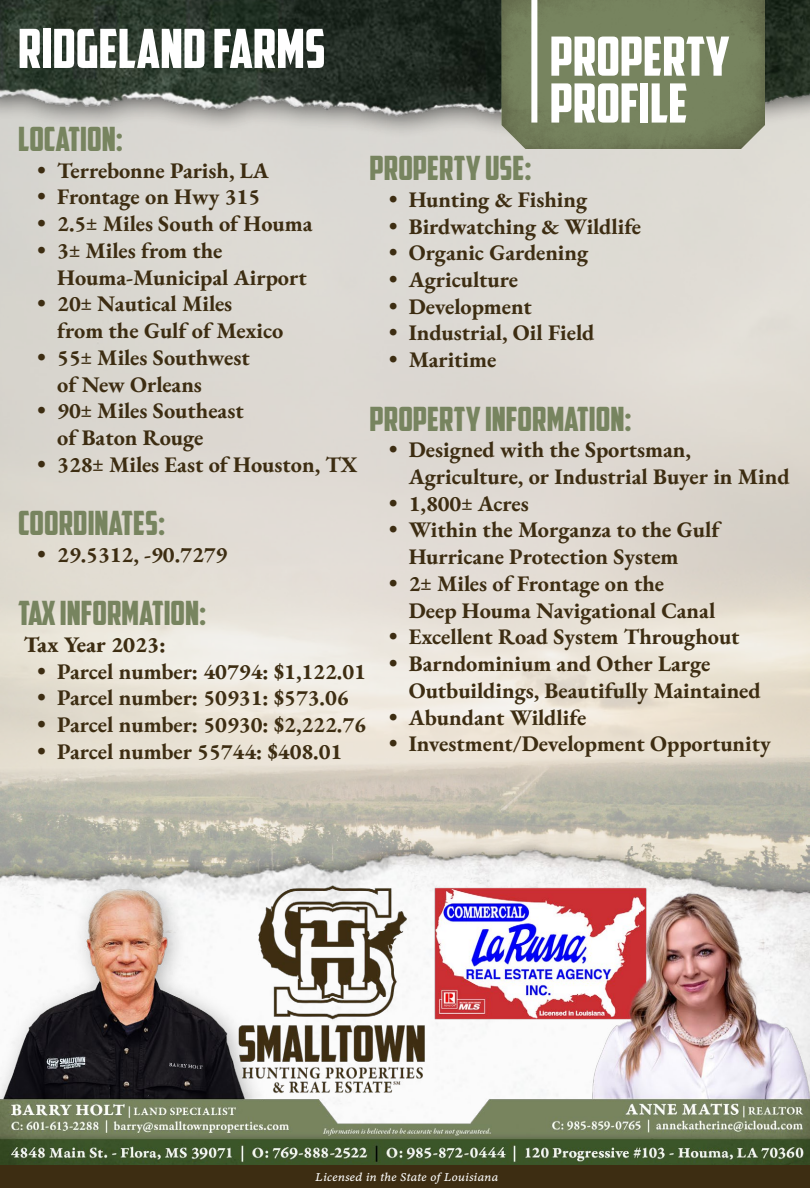
<style>
.page{position:relative;width:810px;height:1188px;background:#fff}
.page>*{position:absolute;margin:0;border:0;box-sizing:border-box;transform-origin:0 0}
.t1{font:54px/46.8px "American Captain";color:#fff}
.t2{font:33.4px "American Captain";color:#77845f}
.t3{font:22.2px/26.8px "EB Garamond";color:#3d2d12}
.t4{font:italic 12px "Minion Variable Concept";color:#fff}
</style>
<div class="page">
<img style="left:0;top:0;width:810px;height:169px">
<img style="left:502px;top:0;width:263px;height:149px">
<div style="left:531px;top:0;width:6px;height:123px;background:#fff"></div>
<img style="left:0;top:800px;width:810px;height:78px">
<img style="left:0;top:878px;width:810px;height:288px">
<div style="left:0;top:1166px;width:810px;height:22px;background:#3d2d12"></div>
<h1 class="t1" style="left:18px;top:25px;width:309px">RIDGELAND FARMS</h1>
<h1 class="t1" style="left:550px;top:33px;width:181px">PROPERTY<br>PROFILE</h1>
<h2 class="t2" style="left:18px;top:119px;width:107px">LOCATION:</h2>
<p class="t3" style="left:38px;top:157px;width:233px">• Terrebonne Parish, LA</p>
<p class="t3" style="left:38px;top:184px;width:224px">• Frontage on Hwy 315</p>
<p class="t3" style="left:38px;top:210px;width:277px">• 2.5± Miles South of Houma</p>
<p class="t3" style="left:57px;top:237px;width:251px;text-indent:-20px">• 3± Miles from the<br>Houma-Municipal Airport</p>
<p class="t3" style="left:57px;top:291px;width:228px;text-indent:-20px">• 20± Nautical Miles from the Gulf of Mexico</p>
<p class="t3" style="left:57px;top:344px;width:194px;text-indent:-20px">• 55± Miles Southwest of New Orleans</p>
<p class="t3" style="left:57px;top:398px;width:188px;text-indent:-20px">• 90± Miles Southeast of Baton Rouge</p>
<p class="t3" style="left:38px;top:451px;width:322px">• 328± Miles East of Houston, TX</p>
<h2 class="t2" style="left:18px;top:503px;width:149px">COORDINATES:</h2>
<p class="t3" style="left:38px;top:541px;width:191px">• 29.5312, -90.7279</p>
<h2 class="t2" style="left:18px;top:593px;width:190px">TAX INFORMATION:</h2>
<p class="t3" style="left:24px;top:631px;width:143px">Tax Year 2023:</p>
<p class="t3" style="left:38px;top:658px;width:330px">• Parcel number: 40794: $1,122.01</p>
<p class="t3" style="left:38px;top:685px;width:313px">• Parcel number: 50931: $573.06</p>
<p class="t3" style="left:38px;top:711px;width:330px">• Parcel number: 50930: $2,222.76</p>
<p class="t3" style="left:38px;top:738px;width:306px">• Parcel number 55744: $408.01</p>
<h2 class="t2" style="left:370px;top:148px;width:164px">PROPERTY USE:</h2>
<p class="t3" style="left:389px;top:186px;width:200px">• Hunting &amp; Fishing</p>
<p class="t3" style="left:389px;top:213px;width:254px">• Birdwatching &amp; Wildlife</p>
<p class="t3" style="left:389px;top:240px;width:201px">• Organic Gardening</p>
<p class="t3" style="left:389px;top:266px;width:130px">• Agriculture</p>
<p class="t3" style="left:389px;top:293px;width:144px">• Development</p>
<p class="t3" style="left:389px;top:320px;width:207px">• Industrial, Oil Field</p>
<p class="t3" style="left:389px;top:346px;width:109px">• Maritime</p>
<h2 class="t2" style="left:370px;top:399px;width:264px">PROPERTY INFORMATION:</h2>
<p class="t3" style="left:409px;top:437px;width:382px;text-indent:-20px">• Designed with the Sportsman,<br>Agriculture, or Industrial Buyer in Mind</p>
<p class="t3" style="left:389px;top:490px;width:141px">• 1,800± Acres</p>
<p class="t3" style="left:409px;top:517px;width:312px;text-indent:-20px">• Within the Morganza to the Gulf<br>Hurricane Protection System</p>
<p class="t3" style="left:409px;top:570px;width:308px;text-indent:-20px">• 2± Miles of Frontage on the<br>Deep Houma Navigational Canal</p>
<p class="t3" style="left:389px;top:624px;width:352px">• Excellent Road System Throughout</p>
<p class="t3" style="left:409px;top:650px;width:354px;text-indent:-20px">• Barndominium and Other Large<br>Outbuildings, Beautifully Maintained</p>
<p class="t3" style="left:389px;top:704px;width:199px">• Abundant Wildlife</p>
<p class="t3" style="left:389px;top:731px;width:383px">• Investment/Development Opportunity</p>
<p class="t4" style="left:315px;top:1169px;width:185px">Licensed in the State of Louisiana</p>
</div>
